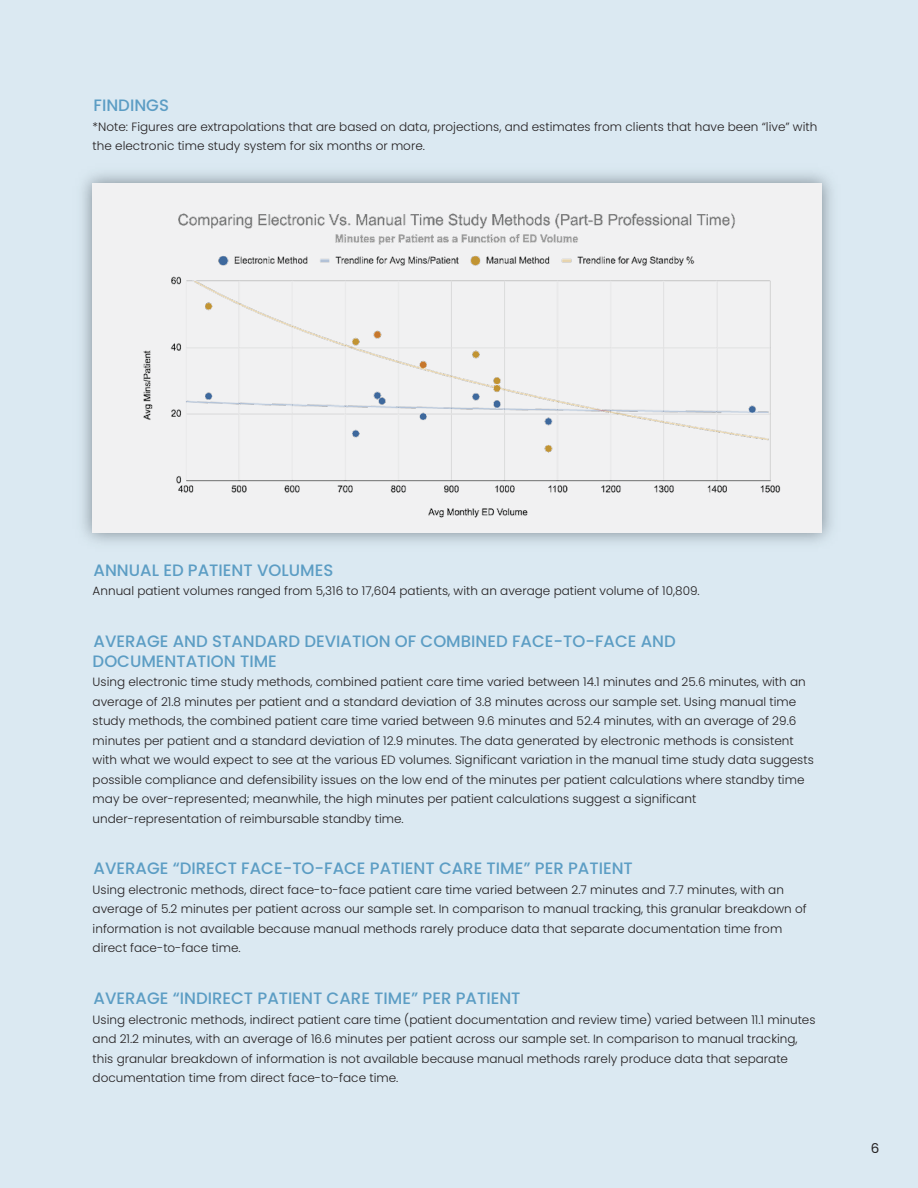
<style>
.page{position:relative;width:918px;height:1188px;background:#dbe9f2}
.page>*{position:absolute;margin:0;border:0;box-sizing:border-box;transform-origin:0 0}
.t1{font:500 16.5px/19.8px "Poppins";color:#5c9dc4}
.t2{font:13.5px "Poppins";color:#231f20}
.t3{font:300 12px/19.5px "Poppins";color:#231f20}
</style>
<div class="page">
<div style="left:92px;top:183px;width:730px;height:350px;background:#f1f1f2"></div>
<img style="left:127px;top:213px;width:659px;height:322px">
<h1 class="t1" style="left:94px;top:96px;width:77px">FINDINGS</h1>
<p class="t3" style="left:93px;top:117px;width:726px">*Note: Figures are extrapolations that are based on data, projections, and estimates from clients that have been “live” with the electronic time study system for six months or more.</p>
<h1 class="t1" style="left:94px;top:560px;width:241px">ANNUAL ED PATIENT VOLUMES</h1>
<p class="t3" style="left:93px;top:581px;width:609px">Annual patient volumes ranged from 5,316 to 17,604 patients, with an average patient volume of 10,809.</p>
<h1 class="t1" style="left:93px;top:631px;width:585px">AVERAGE AND STANDARD DEVIATION OF COMBINED FACE-TO-FACE AND<br>DOCUMENTATION TIME</h1>
<p class="t3" style="left:93px;top:672px;width:723px">Using electronic time study methods, combined patient care time varied between 14.1 minutes and 25.6 minutes, with an average of 21.8 minutes per patient and a standard deviation of 3.8 minutes across our sample set. Using manual time study methods, the combined patient care time varied between 9.6 minutes and 52.4 minutes, with an average of 29.6 minutes per patient and a standard deviation of 12.9 minutes. The data generated by electronic methods is consistent with what we would expect to see at the various ED volumes. Significant variation in the manual time study data suggests possible compliance and defensibility issues on the low end of the minutes per patient calculations where standby time may be over-represented; meanwhile, the high minutes per patient calculations suggest a significant under-representation of reimbursable standby time.</p>
<h1 class="t1" style="left:94px;top:859px;width:541px">AVERAGE “DIRECT FACE-TO-FACE PATIENT CARE TIME” PER PATIENT</h1>
<p class="t3" style="left:93px;top:880px;width:716px">Using electronic methods, direct face-to-face patient care time varied between 2.7 minutes and 7.7 minutes, with an average of 5.2 minutes per patient across our sample set. In comparison to manual tracking, this granular breakdown of information is not available because manual methods rarely produce data that separate documentation time from direct face-to-face time.</p>
<h1 class="t1" style="left:94px;top:989px;width:429px">AVERAGE “INDIRECT PATIENT CARE TIME” PER PATIENT</h1>
<p class="t3" style="left:93px;top:1010px;width:724px">Using electronic methods, indirect patient care time (patient documentation and review time) varied between 11.1 minutes and 21.2 minutes, with an average of 16.6 minutes per patient across our sample set. In comparison to manual tracking, this granular breakdown of information is not available because manual methods rarely produce data that separate documentation time from direct face-to-face time.</p>
<p class="t2" style="left:871px;top:1140px;width:10px">6</p>
</div>
